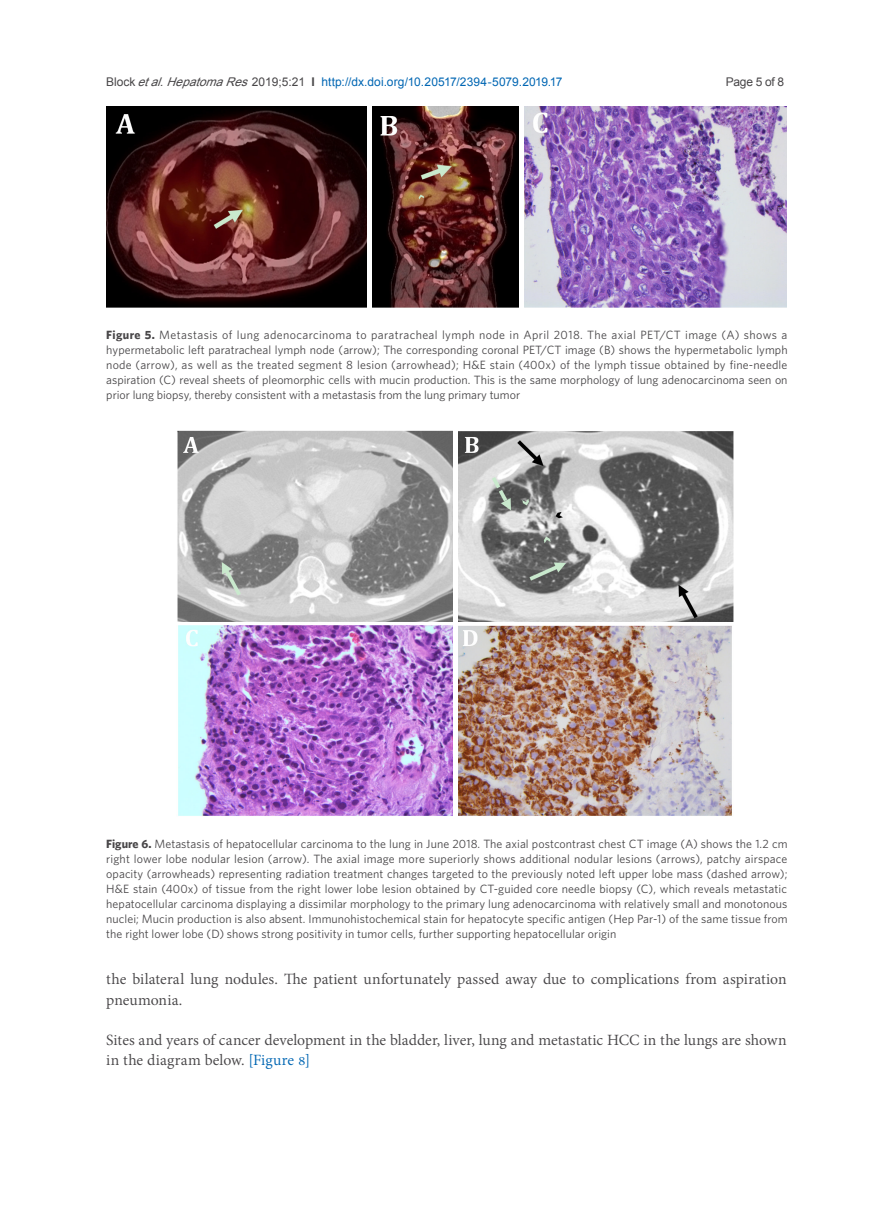
<style>
.page{position:relative;width:893px;height:1212px;background:#fff}
.page>*{position:absolute;margin:0;border:0;box-sizing:border-box;transform-origin:0 0}
.t1{font:19.2px/20.2px "Adobe Thai";color:#484648}
.t2{font:12px/15px "Whitney";color:#484648;text-align:justify}
.t3{font:12px "Arial";color:#0166b3}
.t4{font:12px "Arial";letter-spacing:-.025em;color:#484648}
.s1{color:#484648}
.s2{font-style:italic;color:#484648}
.s3{font-weight:700;color:#484648}
.s4{font-weight:700}
.s5{color:#0166b3}
</style>
<div class="page">
<img style="left:106px;top:106px;width:681px;height:202px">
<img style="left:177px;top:431px;width:557px;height:190px">
<img style="left:178px;top:626px;width:554px;height:190px">
<hr style="left:368px;top:101px;width:4px;height:213px;background:#fff">
<hr style="left:453px;top:420px;width:4px;height:404px;background:#fff">
<hr style="left:519px;top:102px;width:4px;height:213px;background:#fff">
<p class="t3" style="left:106px;top:73px;width:458px"><span class="s1">Block</span><span class="s2">etal.HepatomaRes</span><span class="s1">2019;5:21</span> <span class="s3">I</span> http://dx.doi.org/10.20517/2394-5079.2019.17</p>
<p class="t4" style="left:726px;top:73px;width:60px">Page 5 of 8</p>
<p class="t2" style="left:106px;top:327px;width:683px"><span class="s4">Figure 5.</span> Metastasis of lung adenocarcinoma to paratracheal lymph node in April 2018. The axial PET/CT image (A) shows a hypermetabolic left paratracheal lymph node (arrow); The corresponding coronal PET/CT image (B) shows the hypermetabolic lymph node (arrow), as well as the treated segment 8 lesion (arrowhead); H&amp;E stain (400x) of the lymph tissue obtained by fine-needle aspiration (C) reveal sheets of pleomorphic cells with mucin production. This is the same morphology of lung adenocarcinoma seen on prior lung biopsy, thereby consistent with a metastasis from the lung primary tumor</p>
<p class="t2" style="left:106px;top:836px;width:683px"><span class="s4">Figure 6.</span> Metastasis of hepatocellular carcinoma to the lung in June 2018. The axial postcontrast chest CT image (A) shows the 1.2 cm right lower lobe nodular lesion (arrow). The axial image more superiorly shows additional nodular lesions (arrows), patchy airspace opacity (arrowheads) representing radiation treatment changes targeted to the previously noted left upper lobe mass (dashed arrow); H&amp;E stain (400x) of tissue from the right lower lobe lesion obtained by CT-guided core needle biopsy (C), which reveals metastatic hepatocellular carcinoma displaying a dissimilar morphology to the primary lung adenocarcinoma with relatively small and monotonous nuclei; Mucin production is also absent. Immunohistochemical stain for hepatocyte specific antigen (Hep Par-1) of the same tissue from the right lower lobe (D) shows strong positivity in tumor cells, further supporting hepatocellular origin</p>
<h1 class="t1" style="left:106px;top:967px;width:682px">the bilateral lung nodules. The patient unfortunately passed away due to complications from aspiration pneumonia.</h1>
<h1 class="t1" style="left:106px;top:1028px;width:682px">Sites and years of cancer development in the bladder, liver, lung and metastatic HCC in the lungs are shown in the diagram below. <span class="s5">[Figure 8]</span></h1>
</div>
